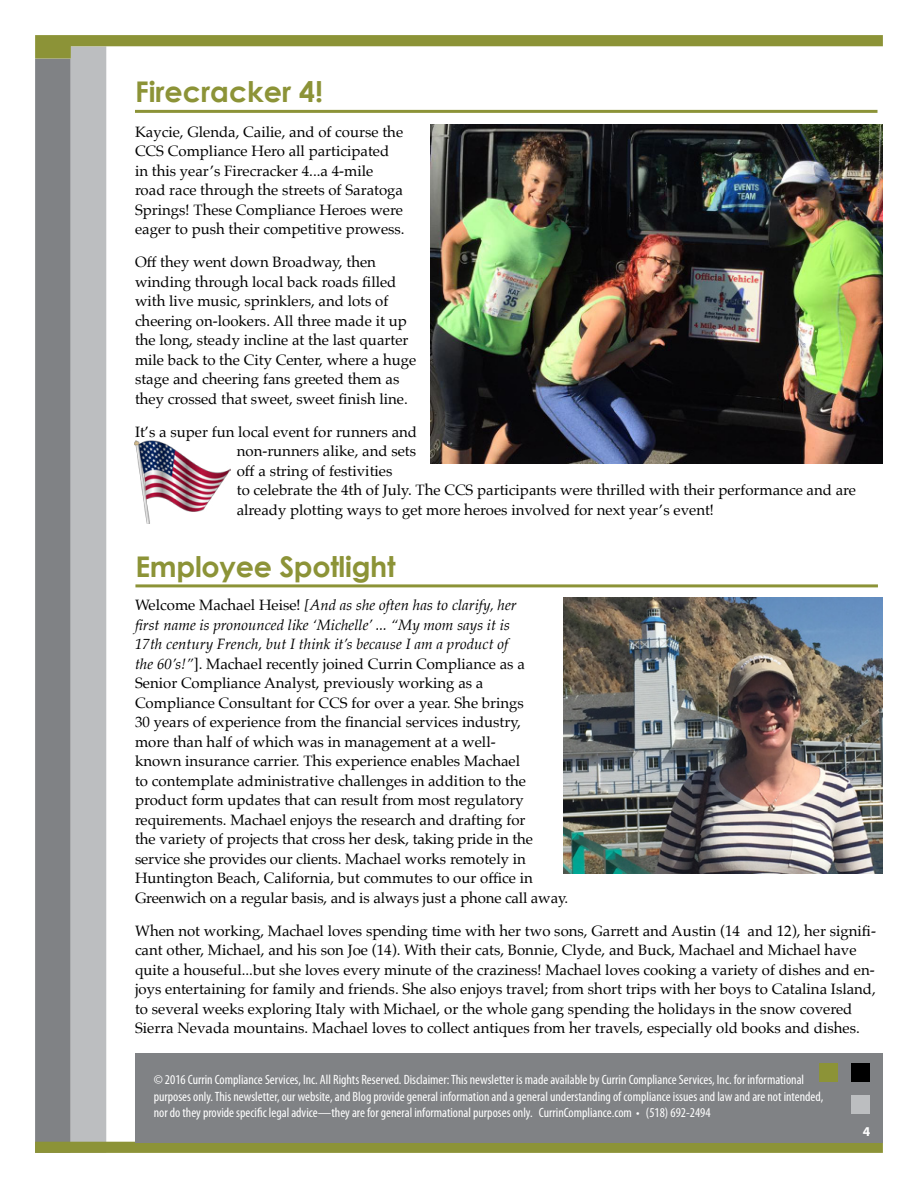
<style>
.page{position:relative;width:918px;height:1188px;background:#fff}
.page>*{position:absolute;margin:0;border:0;box-sizing:border-box;transform-origin:0 0}
.t1{font:700 28.5px "Century Gothic";letter-spacing:-.01em;color:#8c9337}
.t2{font:15px/19.5px "Palatino";color:#000}
.t3{font:condensed 13.5px/16.5px "Myriad Pro";color:#fff}
.t4{font:700 13.5px "Myriad Pro";color:#fff}
.s1{font-style:italic}
</style>
<div class="page">
<div style="left:35px;top:59px;width:36px;height:1094px;background:#808285"></div>
<div style="left:71px;top:46px;width:35px;height:1107px;background:#bcbec0"></div>
<svg style="left:35px;top:35px;width:848px;height:24px"></svg>
<svg style="left:35px;top:1129px;width:848px;height:24px;background:#91974d"></svg>
<div style="left:135px;top:1053px;width:748px;height:89px;background:#808285"></div>
<div style="left:851px;top:1063px;width:18px;height:18px;background:#000"></div>
<div style="left:851px;top:1095px;width:18px;height:18px;background:#bcbec0"></div>
<div style="left:819px;top:1063px;width:19px;height:18px;background:#8c9337"></div>
<hr style="left:135px;top:584px;width:743px;height:3px;background:#8c9337">
<img style="left:564px;top:598px;width:319px;height:275px">
<hr style="left:135px;top:110px;width:743px;height:3px;background:#8c9337">
<img style="left:431px;top:124px;width:452px;height:340px">
<img style="left:135px;top:441px;width:95px;height:83px">
<h1 class="t1" style="left:135px;top:74px;width:190px">Firecracker 4!</h1>
<p class="t2" style="left:135px;top:122px;width:271px">Kaycie, Glenda, Cailie, and of course the CCS Compliance Hero all participated in this year’s Firecracker 4...a 4-mile road race through the streets of Saratoga Springs! These Compliance Heroes were eager to push their competitive prowess.</p>
<p class="t2" style="left:135px;top:252px;width:283px">Off they went down Broadway, then winding through local back roads filled with live music, sprinklers, and lots of cheering on-lookers. All three made it up the long, steady incline at the last quarter mile back to the City Center, where a huge stage and cheering fans greeted them as they crossed that sweet, sweet finish line.</p>
<p class="t2" style="left:237px;top:422px;width:621px;text-indent:-102px">It’s a super fun local event for runners and<br>non-runners alike, and sets<br>off a string of festivities<br>to celebrate the 4th of July. The CCS participants were thrilled with their performance and are already plotting ways to get more heroes involved for next year’s event!</p>
<h1 class="t1" style="left:135px;top:549px;width:262px">Employee Spotlight</h1>
<p class="t2" style="left:135px;top:595px;width:435px">Welcome Machael Heise! <span class="s1">[And as she often has to clarify, her<br>first name is pronounced like ‘Michelle’ ... “My mom says it is<br>17th century French, but I think it’s because I am a product of<br>the 60’s!”</span>]. Machael recently joined Currin Compliance as a Senior Compliance Analyst, previously working as a<br>Compliance Consultant for CCS for over a year. She brings<br>30 years of experience from the financial services industry,<br>more than half of which was in management at a well-<br>known insurance carrier. This experience enables Machael<br>to contemplate administrative challenges in addition to the product form updates that can result from most regulatory requirements. Machael enjoys the research and drafting for<br>the variety of projects that cross her desk, taking pride in the service she provides our clients. Machael works remotely in Huntington Beach, California, but commutes to our office in Greenwich on a regular basis, and is always just a phone call away.</p>
<p class="t2" style="left:135px;top:921px;width:743px">When not working, Machael loves spending time with her two sons, Garrett and Austin (14 and 12), her signifi&shy;cant other, Michael, and his son Joe (14). With their cats, Bonnie, Clyde, and Buck, Machael and Michael have quite a houseful...but she loves every minute of the craziness! Machael loves cooking a variety of dishes and en&shy;joys entertaining for family and friends. She also enjoys travel; from short trips with her boys to Catalina Island, to several weeks exploring Italy with Michael, or the whole gang spending the holidays in the snow covered Sierra Nevada mountains. Machael loves to collect antiques from her travels, especially old books and dishes.</p>
<p class="t3" style="left:154px;top:1072px;width:671px">© 2016 Currin Compliance Services, Inc. All Rights Reserved. Disclaimer: This newsletter is made available by Currin Compliance Services, Inc. for informational purposes only. This newsletter, our website, and Blog provide general information and a general understanding of compliance issues and law and are not intended, nor do they provide specific legal advice—they are for general informational purposes only. CurrinCompliance.com • (518) 692-2494</p>
<p class="t4" style="left:863px;top:1123px;width:9px">4</p>
</div>
